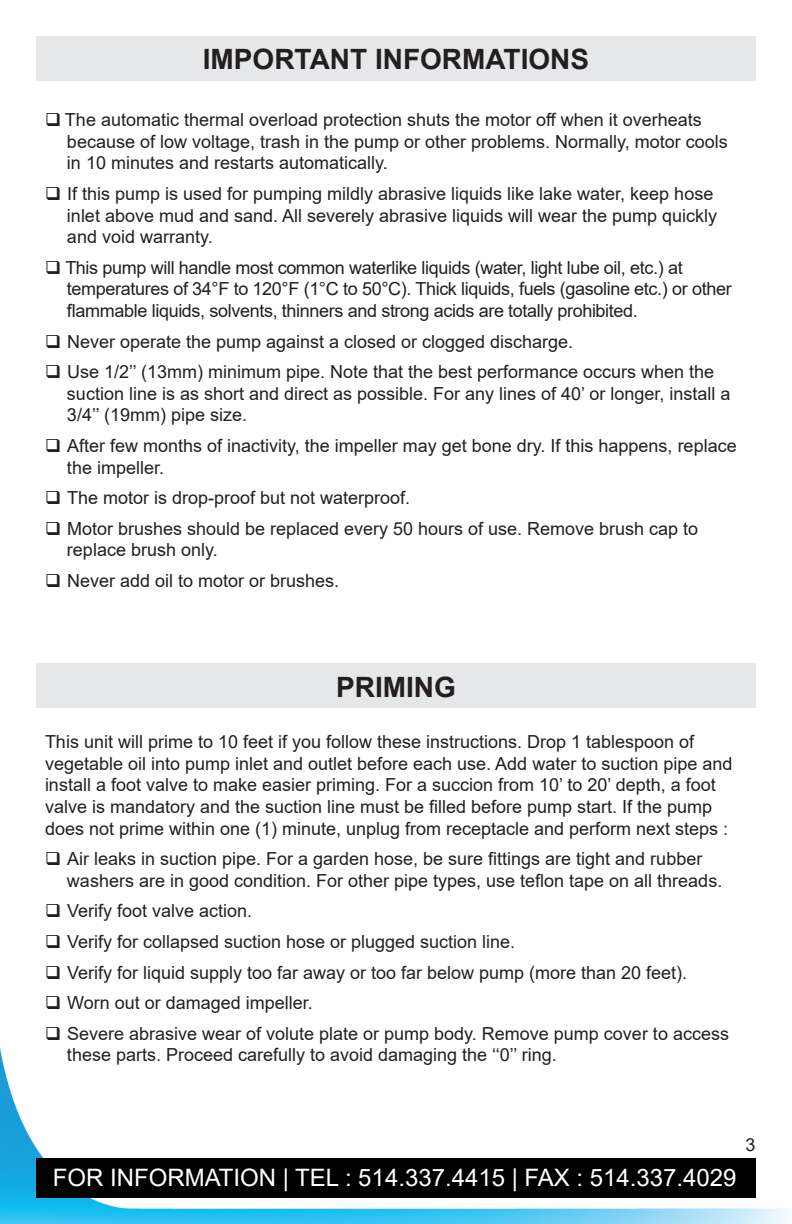
<style>
.page{position:relative;width:792px;height:1224px;background:#fff}
.page>*{position:absolute;margin:0;border:0;box-sizing:border-box;transform-origin:0 0}
.t1{font:700 28px "Arial";color:#231f20}
.t2{font:24px "Arial";color:#fff}
.AAA{font:18px/21.6px "Arial";color:#231f20}
.AAA-2{font:18px/21.6px "Arial";letter-spacing:-.02em;color:#231f20}
</style>
<div class="page">
<div style="left:36px;top:36px;width:720px;height:45px;background:#e6e7e9"></div>
<img style="left:0;top:1047px;width:789px;height:177px">
<div style="left:36px;top:664px;width:720px;height:44px;background:#e6e7e9"></div>
<div style="left:36px;top:1159px;width:720px;height:39px;background:#000"></div>
<p class="t1" style="left:203px;top:39px;width:388px">IMPORTANT INFORMATIONS</p>
<p class="AAA" style="left:67px;top:109px;width:662px;text-indent:-22px">❑ The automatic thermal overload protection shuts the motor off when it overheats because of low voltage, trash in the pump or other problems. Normally, motor cools in 10 minutes and restarts automatically.</p>
<p class="AAA" style="left:67px;top:183px;width:652px;text-indent:-22px">❑ If this pump is used for pumping mildly abrasive liquids like lake water, keep hose inlet above mud and sand. All severely abrasive liquids will wear the pump quickly and void warranty.</p>
<p class="AAA-2" style="left:67px;top:257px;width:666px;text-indent:-22px">❑ This pump will handle most common waterlike liquids (water, light lube oil, etc.) at temperatures of 34°F to 120°F (1°C to 50°C). Thick liquids, fuels (gasoline etc.) or other flammable liquids, solvents, thinners and strong acids are totally prohibited.</p>
<p class="AAA" style="left:45px;top:330px;width:530px">❑ Never operate the pump against a closed or clogged discharge.</p>
<p class="AAA" style="left:67px;top:361px;width:665px;text-indent:-22px">❑ Use 1/2’’ (13mm) minimum pipe. Note that the best performance occurs when the suction line is as short and direct as possible. For any lines of 40’ or longer, install a<br>3/4’’ (19mm) pipe size.</p>
<p class="AAA" style="left:67px;top:435px;width:671px;text-indent:-22px">❑ After few months of inactivity, the impeller may get bone dry. If this happens, replace the impeller.</p>
<p class="AAA" style="left:45px;top:487px;width:367px">❑ The motor is drop-proof but not waterproof.</p>
<p class="AAA" style="left:67px;top:518px;width:633px;text-indent:-22px">❑ Motor brushes should be replaced every 50 hours of use. Remove brush cap to replace brush only.</p>
<p class="AAA" style="left:45px;top:570px;width:296px">❑ Never add oil to motor or brushes.</p>
<p class="t1" style="left:336px;top:668px;width:121px">PRIMING</p>
<p class="AAA" style="left:45px;top:731px;width:689px">This unit will prime to 10 feet if you follow these instructions. Drop 1 tablespoon of vegetable oil into pump inlet and outlet before each use. Add water to suction pipe and install a foot valve to make easier priming. For a succion from 10’ to 20’ depth, a foot valve is mandatory and the suction line must be filled before pump start. If the pump does not prime within one (1) minute, unplug from receptacle and perform next steps :</p>
<p class="AAA" style="left:67px;top:848px;width:657px;text-indent:-22px">❑ Air leaks in suction pipe. For a garden hose, be sure fittings are tight and rubber washers are in good condition. For other pipe types, use teflon tape on all threads.</p>
<p class="AAA" style="left:45px;top:900px;width:209px">❑ Verify foot valve action.</p>
<p class="AAA" style="left:45px;top:931px;width:472px">❑ Verify for collapsed suction hose or plugged suction line.</p>
<p class="AAA" style="left:45px;top:961px;width:644px">❑ Verify for liquid supply too far away or too far below pump (more than 20 feet).</p>
<p class="AAA" style="left:45px;top:992px;width:269px">❑ Worn out or damaged impeller.</p>
<p class="AAA" style="left:67px;top:1023px;width:664px;text-indent:-22px">❑ Severe abrasive wear of volute plate or pump body. Remove pump cover to access these parts. Proceed carefully to avoid damaging the ‘‘0’’ ring.</p>
<p class="t2" style="left:53px;top:1162px;width:685px">FOR INFORMATION | TEL : 514.337.4415 | FAX : 514.337.4029</p>
<p class="AAA" style="left:746px;top:1134px;width:12px">3</p>
</div>
